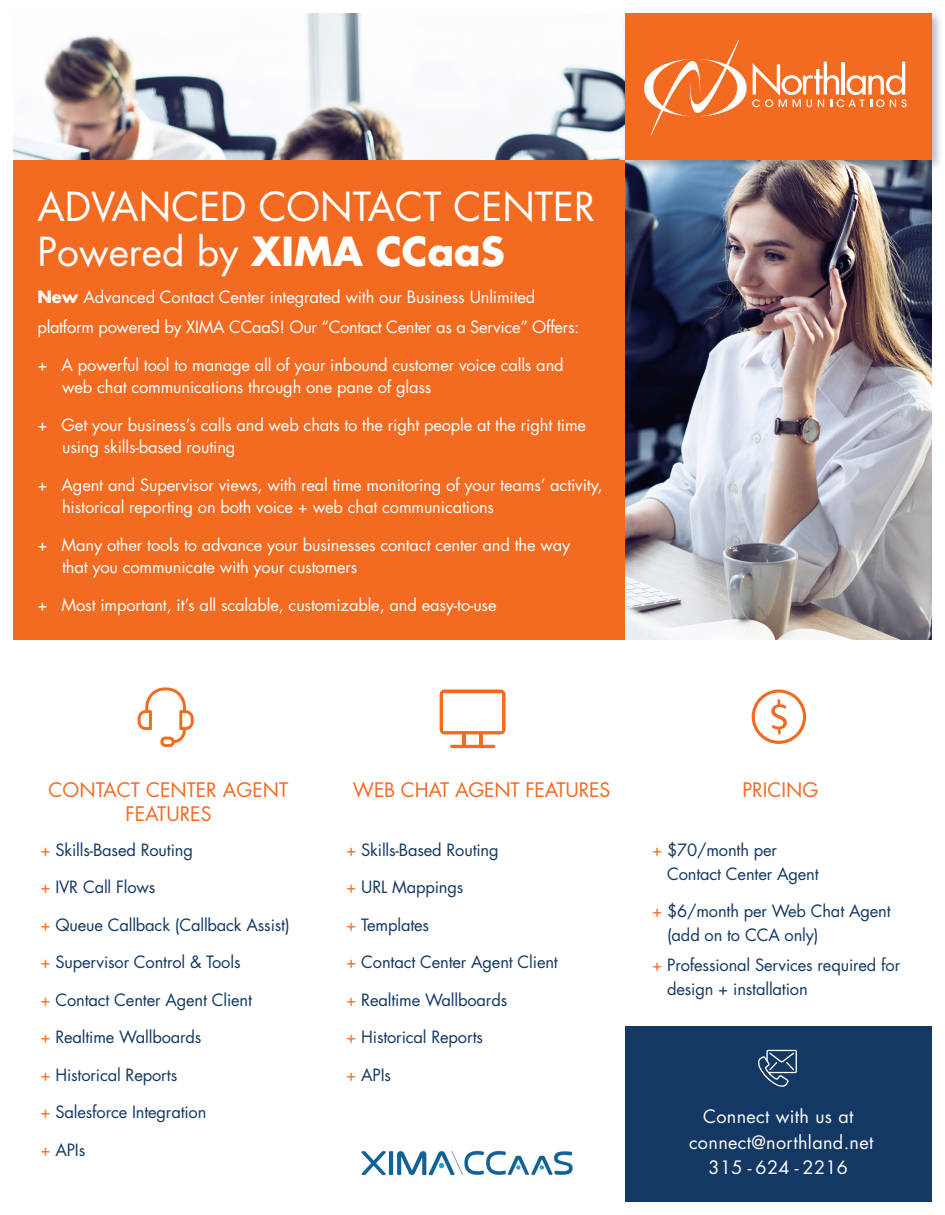
<style>
.page{position:relative;width:945px;height:1215px;background:#fff}
.page>*{position:absolute;margin:0;border:0;box-sizing:border-box;transform-origin:0 0}
.t1{font:39px "Futura";color:#fff}
.t2{font:19.5px/24px "Futura";color:#f36a21;text-align:center}
.t3{font:18px/25.5px "Futura";letter-spacing:.02em;color:#fff;text-align:center}
.t4{font:16.5px/22.5px "Futura";letter-spacing:-.01em;color:#fff}
.t5{font:16.5px/24px "Futura";letter-spacing:-.01em;color:#133863}
.s1{font-weight:700}
.s2{color:#f36a21}
</style>
<div class="page">
<img style="left:14px;top:14px;width:918px;height:626px">
<div style="left:625px;top:1026px;width:307px;height:176px;background:#133863"></div>
<div style="left:621px;top:9px;width:323px;height:164px;background:#231f20;opacity:.33"></div>
<div style="left:625px;top:14px;width:307px;height:146px;background:#f36a21"></div>
<svg style="left:644px;top:10px;width:263px;height:153px"></svg>
<div style="left:14px;top:160px;width:611px;height:480px;background:#f36a21"></div>
<img style="left:361px;top:1150px;width:212px;height:26px">
<svg style="left:138px;top:687px;width:56px;height:60px"></svg>
<svg style="left:440px;top:690px;width:65px;height:44px"></svg>
<hr style="left:450px;top:745px;width:45px;height:3px;background:#f36a21;border-radius:2px">
<hr style="left:463px;top:732px;width:3px;height:14px;background:#f36a21">
<hr style="left:479px;top:732px;width:3px;height:14px;background:#f36a21">
<svg style="left:758px;top:1050px;width:39px;height:37px"></svg>
<svg style="left:752px;top:690px;width:54px;height:54px"></svg>
<p class="t1" style="left:38px;top:180px;width:559px">ADVANCED CONTACT CENTER</p>
<p class="t1" style="left:38px;top:225px;width:469px">Powered by <span class="s1">XIMA CCaaS</span></p>
<p class="t4" style="left:38px;top:282px;width:543px;line-height:30px"><span class="s1">New</span> Advanced Contact Center integrated with our Business Unlimited platform powered by XIMA CCaaS! Our “Contact Center as a Service” Offers:</p>
<p class="t4" style="left:62px;top:353px;width:503px;text-indent:-25px">+ A powerful tool to manage all of your inbound customer voice calls and web chat communications through one pane of glass</p>
<p class="t4" style="left:38px;top:413px;width:550px">+ Get your business’s calls and web chats to the right people at the right time</p>
<p class="t4" style="left:62px;top:436px;width:175px">using skills-based routing</p>
<p class="t4" style="left:38px;top:473px;width:567px">+ Agent and Supervisor views, with real time monitoring of your teams’ activity,</p>
<p class="t4" style="left:62px;top:496px;width:434px">historical reporting on both voice + web chat communications</p>
<p class="t4" style="left:62px;top:533px;width:510px;text-indent:-25px">+ Many other tools to advance your businesses contact center and the way that you communicate with your customers</p>
<p class="t4" style="left:38px;top:593px;width:461px">+ Most important, it’s all scalable, customizable, and easy-to-use</p>
<p class="t2" style="left:49px;top:778px;width:241px">CONTACT CENTER AGENT<br>FEATURES</p>
<p class="t5" style="left:40px;top:837px;width:154px"><span class="s2">+</span> Skills-Based Routing</p>
<p class="t5" style="left:40px;top:875px;width:116px"><span class="s2">+</span> IVR Call Flows</p>
<p class="t5" style="left:40px;top:912px;width:251px"><span class="s2">+</span> Queue Callback (Callback Assist)</p>
<p class="t5" style="left:40px;top:950px;width:202px"><span class="s2">+</span> Supervisor Control &amp; Tools</p>
<p class="t5" style="left:40px;top:987px;width:213px"><span class="s2">+</span> Contact Center Agent Client</p>
<p class="t5" style="left:40px;top:1025px;width:162px"><span class="s2">+</span> Realtime Wallboards</p>
<p class="t5" style="left:40px;top:1062px;width:138px"><span class="s2">+</span> Historical Reports</p>
<p class="t5" style="left:40px;top:1100px;width:167px"><span class="s2">+</span> Salesforce Integration</p>
<p class="t5" style="left:40px;top:1137px;width:46px"><span class="s2">+</span> APIs</p>
<p class="t2" style="left:353px;top:778px;width:259px">WEB CHAT AGENT FEATURES</p>
<p class="t5" style="left:346px;top:837px;width:154px"><span class="s2">+</span> Skills-Based Routing</p>
<p class="t5" style="left:346px;top:875px;width:119px"><span class="s2">+</span> URL Mappings</p>
<p class="t5" style="left:346px;top:912px;width:84px"><span class="s2">+</span> Templates</p>
<p class="t5" style="left:346px;top:950px;width:213px"><span class="s2">+</span> Contact Center Agent Client</p>
<p class="t5" style="left:346px;top:987px;width:162px"><span class="s2">+</span> Realtime Wallboards</p>
<p class="t5" style="left:346px;top:1025px;width:138px"><span class="s2">+</span> Historical Reports</p>
<p class="t5" style="left:346px;top:1062px;width:46px"><span class="s2">+</span> APIs</p>
<p class="t2" style="left:742px;top:778px;width:77px">PRICING</p>
<p class="t5" style="left:652px;top:837px;width:126px"><span class="s2">+</span> $70/month per</p>
<p class="t5" style="left:667px;top:861px;width:153px">Contact Center Agent</p>
<p class="t5" style="left:652px;top:899px;width:240px"><span class="s2">+</span> $6/month per Web Chat Agent</p>
<p class="t5" style="left:667px;top:923px;width:153px">(add on to CCA only)</p>
<p class="t5" style="left:667px;top:953px;width:235px;text-indent:-15px"><span class="s2">+</span> Professional Services required for design + installation</p>
<p class="t3" style="left:689px;top:1104px;width:186px">Connect with us at connect@northland.net</p>
<p class="t3" style="left:709px;top:1155px;width:141px">315 - 624 - 2216</p>
</div>
